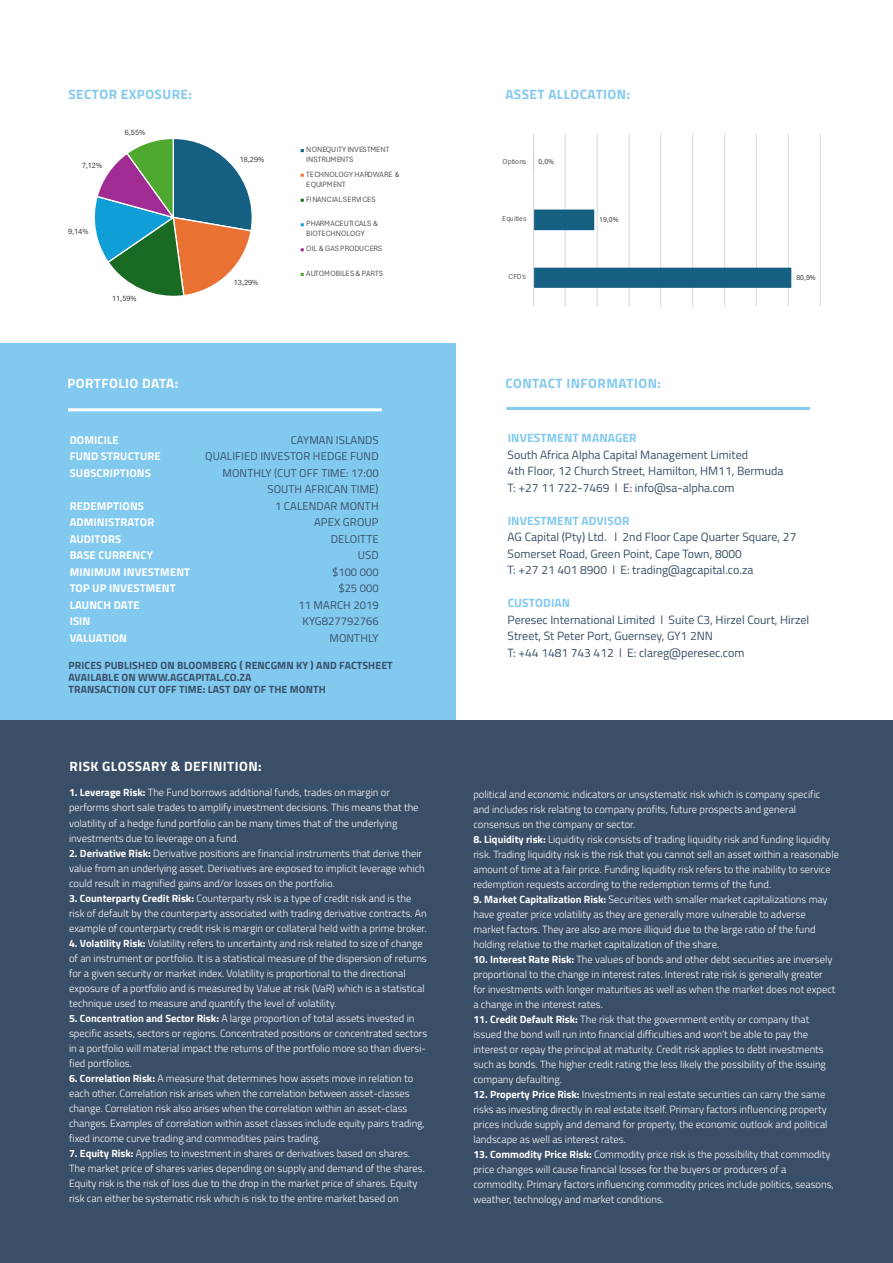
<style>
.page{position:relative;width:893px;height:1263px;background:#fff}
.page>*{position:absolute;margin:0;border:0;box-sizing:border-box;transform-origin:0 0}
.t1{font:700 13.5px "Titillium Web";letter-spacing:.035em;color:#82c9f0}
.t2{font:700 13.5px "Titillium Web";letter-spacing:.035em;color:#fff}
.t3{font:12px/16.5px "Titillium Web";color:#394f67}
.t4{font:700 12px "Titillium Web";letter-spacing:.01em;color:#82c9f0}
.t5{font:11.25px/16.5px "Titillium Web";letter-spacing:.01em;color:#394f67;text-align:right}
.t6{font:700 11.25px/16.5px "Titillium Web";letter-spacing:.01em;color:#fff}
.t7{font:300 10.5px/15px "Titillium Web";color:#fff}
.t8{font:700 10.5px/12px "Titillium Web";letter-spacing:.01em;color:#394f67}
.t9{font:8.1px/9.9px "Aptos Narrow 1900000 5 b 1249";letter-spacing:.01em;color:#595959}
.t10{font:8.1px "Aptos Narrow 1900000 5 b 1249";color:#404040}
.t11{font:7.65px "Aptos Narrow 1900000 5 b 1249";color:#595959}
.t12{font:7.65px "Aptos Narrow 1900000 5 b 1249";color:#404040}
.s1{font-weight:700}
</style>
<div class="page">
<svg style="left:533px;top:133px;width:288px;height:174px"></svg>
<svg style="left:94px;top:139px;width:210px;height:157px"></svg>
<div style="left:0;top:343px;width:455px;height:378px;background:#82c9f0"></div>
<hr style="left:68px;top:408px;width:314px;height:3px;background:#fff">
<div style="left:0;top:720px;width:893px;height:543px;background:#394f67"></div>
<hr style="left:506px;top:407px;width:304px;height:3px;background:#82c9f0">
<p class="t1" style="left:68px;top:84px;width:125px">SECTOR EXPOSURE:</p>
<p class="t1" style="left:505px;top:84px;width:126px">ASSET ALLOCATION:</p>
<p class="t10" style="left:82px;top:160px;width:22px">7,12%</p>
<p class="t10" style="left:125px;top:127px;width:22px">6,55%</p>
<p class="t10" style="left:68px;top:226px;width:22px">9,14%</p>
<p class="t10" style="left:112px;top:293px;width:26px">11,59%</p>
<p class="t10" style="left:240px;top:153px;width:26px">18,29%</p>
<p class="t10" style="left:234px;top:277px;width:26px">13,29%</p>
<p class="t9" style="left:306px;top:144px;width:85px">NONEQUITY INVESTMENT<br>INSTRUMENTS</p>
<p class="t9" style="left:306px;top:169px;width:95px">TECHNOLOGY HARDWARE &amp;<br>EQUIPMENT</p>
<p class="t9" style="left:306px;top:194px;width:71px">FINANCIAL SERVICES</p>
<p class="t9" style="left:306px;top:218px;width:73px">PHARMACEUTICALS &amp;<br>BIOTECHNOLOGY</p>
<p class="t9" style="left:306px;top:243px;width:77px">OIL &amp; GAS PRODUCERS</p>
<p class="t9" style="left:306px;top:268px;width:78px">AUTOMOBILES &amp; PARTS</p>
<p class="t2" style="left:67px;top:373px;width:112px">PORTFOLIO DATA:</p>
<p class="t6" style="left:70px;top:431px;width:93px">DOMICILE<br>FUND STRUCTURE<br>SUBSCRIPTIONS</p>
<p class="t6" style="left:70px;top:497px;width:122px">REDEMPTIONS<br>ADMINISTRATOR<br>AUDITORS<br>BASE CURRENCY<br>MINIMUM INVESTMENT<br>TOP UP INVESTMENT<br>LAUNCH DATE<br>ISIN<br>VALUATION</p>
<p class="t5" style="left:205px;top:431px;width:175px">CAYMAN ISLANDS<br>QUALIFIED INVESTOR HEDGE FUND<br>MONTHLY (CUT OFF TIME: 17:00<br>SOUTH AFRICAN TIME)<br>1 CALENDAR MONTH<br>APEX GROUP<br>DELOITTE<br>USD<br>$100 000<br>$25 000<br>11 MARCH 2019<br>KYG827792766<br>MONTHLY</p>
<p class="t8" style="left:69px;top:659px;width:326px">PRICES PUBLISHED ON BLOOMBERG ( RENCGMN KY ) AND FACTSHEET<br>AVAILABLE ON WWW.AGCAPITAL.CO.ZA<br>TRANSACTION CUT OFF TIME: LAST DAY OF THE MONTH</p>
<p class="t2" style="left:69px;top:755px;width:194px">RISK GLOSSARY &amp; DEFINITION:</p>
<p class="t7" style="left:69px;top:785px;width:351px"><span class="s1">1. Leverage Risk:</span> The Fund borrows additional funds, trades on margin or performs short sale trades to amplify investment decisions. This means that the volatility of a hedge fund portfolio can be many times that of the underlying investments due to leverage on a fund.</p>
<p class="t7" style="left:69px;top:845px;width:357px"><span class="s1">2. Derivative Risk:</span> Derivative positions are financial instruments that derive their value from an underlying asset. Derivatives are exposed to implicit leverage which could result in magnified gains and/or losses on the portfolio.</p>
<p class="t7" style="left:69px;top:890px;width:359px"><span class="s1">3. Counterparty Credit Risk:</span> Counterparty risk is a type of credit risk and is the risk of default by the counterparty associated with trading derivative contracts. An example of counterparty credit risk is margin or collateral held with a prime broker.</p>
<p class="t7" style="left:69px;top:935px;width:359px"><span class="s1">4. Volatility Risk:</span> Volatility refers to uncertainty and risk related to size of change of an instrument or portfolio. It is a statistical measure of the dispersion of returns for a given security or market index. Volatility is proportional to the directional exposure of a portfolio and is measured by Value at risk (VaR) which is a statistical technique used to measure and quantify the level of volatility.</p>
<p class="t7" style="left:69px;top:1010px;width:360px"><span class="s1">5. Concentration and Sector Risk:</span> A large proportion of total assets invested in specific assets, sectors or regions. Concentrated positions or concentrated sectors in a portfolio will material impact the returns of the portfolio more so than diversi&shy;fied portfolios.</p>
<p class="t7" style="left:69px;top:1070px;width:357px"><span class="s1">6. Correlation Risk:</span> A measure that determines how assets move in relation to each other. Correlation risk arises when the correlation between asset-classes change. Correlation risk also arises when the correlation within an asset-class changes. Examples of correlation within asset classes include equity pairs trading, fixed income curve trading and commodities pairs trading.</p>
<p class="t7" style="left:69px;top:1145px;width:357px"><span class="s1">7. Equity Risk:</span> Applies to investment in shares or derivatives based on shares.<br>The market price of shares varies depending on supply and demand of the shares.<br>Equity risk is the risk of loss due to the drop in the market price of shares. Equity risk can either be systematic risk which is risk to the entire market based on</p>
<p class="t11" style="left:503px;top:156px;width:25px">Options</p>
<p class="t12" style="left:539px;top:156px;width:17px">0,0%</p>
<p class="t11" style="left:502px;top:214px;width:26px">Equities</p>
<p class="t11" style="left:509px;top:272px;width:19px">CFD's</p>
<p class="t12" style="left:599px;top:214px;width:21px">19,0%</p>
<p class="t1" style="left:505px;top:373px;width:157px">CONTACT INFORMATION:</p>
<p class="t12" style="left:796px;top:272px;width:21px">80,9%</p>
<p class="t4" style="left:508px;top:429px;width:130px">INVESTMENT MANAGER</p>
<p class="t3" style="left:508px;top:446px;width:277px">South Africa Alpha Capital Management Limited<br>4th Floor, 12 Church Street, Hamilton, HM11, Bermuda<br>T: +27 11 722-7469 l E: info@sa-alpha.com</p>
<p class="t4" style="left:508px;top:511px;width:123px">INVESTMENT ADVISOR</p>
<p class="t3" style="left:508px;top:528px;width:290px">AG Capital (Pty) Ltd. l 2nd Floor Cape Quarter Square, 27<br>Somerset Road, Green Point, Cape Town, 8000<br>T: +27 21 401 8900 l E: trading@agcapital.co.za</p>
<p class="t4" style="left:508px;top:594px;width:64px">CUSTODIAN</p>
<p class="t3" style="left:508px;top:611px;width:303px">Peresec International Limited l Suite C3, Hirzel Court, Hirzel<br>Street, St Peter Port, Guernsey, GY1 2NN<br>T: +44 1481 743 412 l E: clareg@peresec.com</p>
<p class="t7" style="left:473px;top:786px;width:348px">political and economic indicators or unsystematic risk which is company specific and includes risk relating to company profits, future prospects and general consensus on the company or sector.</p>
<p class="t7" style="left:473px;top:831px;width:367px"><span class="s1">8. Liquidity risk:</span> Liquidity risk consists of trading liquidity risk and funding liquidity risk. Trading liquidity risk is the risk that you cannot sell an asset within a reasonable amount of time at a fair price. Funding liquidity risk refers to the inability to service redemption requests according to the redemption terms of the fund.</p>
<p class="t7" style="left:473px;top:891px;width:356px"><span class="s1">9. Market Capitalization Risk:</span> Securities with smaller market capitalizations may have greater price volatility as they are generally more vulnerable to adverse market factors. They are also are more illiquid due to the large ratio of the fund holding relative to the market capitalization of the share.</p>
<p class="t7" style="left:473px;top:951px;width:364px"><span class="s1">10. Interest Rate Risk:</span> The values of bonds and other debt securities are inversely proportional to the change in interest rates. Interest rate risk is generally greater for investments with longer maturities as well as when the market does not expect a change in the interest rates.</p>
<p class="t7" style="left:473px;top:1011px;width:354px"><span class="s1">11. Credit Default Risk:</span> The risk that the government entity or company that issued the bond will run into financial difficulties and won’t be able to pay the interest or repay the principal at maturity. Credit risk applies to debt investments such as bonds. The higher credit rating the less likely the possibility of the issuing company defaulting.</p>
<p class="t7" style="left:473px;top:1086px;width:356px"><span class="s1">12. Property Price Risk:</span> Investments in real estate securities can carry the same risks as investing directly in real estate itself. Primary factors influencing property prices include supply and demand for property, the economic outlook and political landscape as well as interest rates.</p>
<p class="t7" style="left:473px;top:1146px;width:362px"><span class="s1">13. Commodity Price Risk:</span> Commodity price risk is the possibility that commodity price changes will cause financial losses for the buyers or producers of a commodity. Primary factors influencing commodity prices include politics, seasons, weather, technology and market conditions.</p>
</div>
